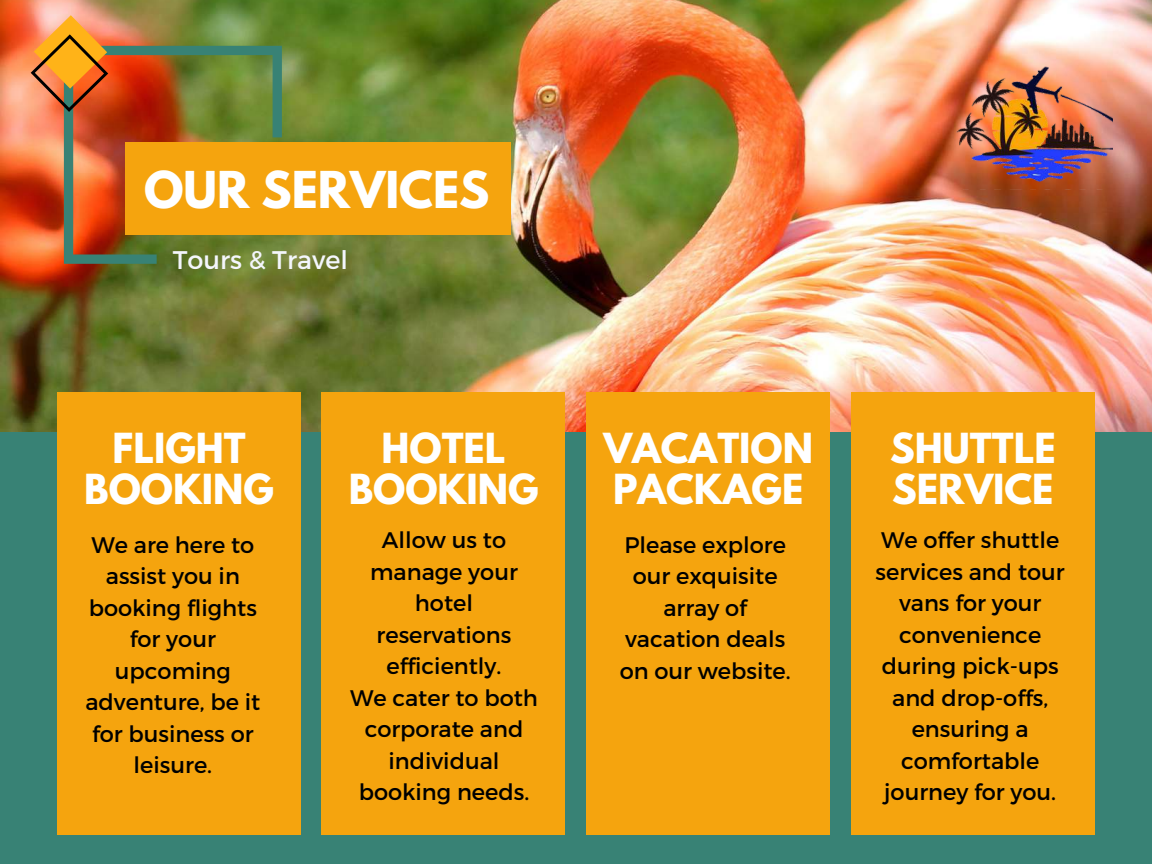
<style>
.page{position:relative;width:1152px;height:864px;background:#fff}
.page>*{position:absolute;margin:0;border:0;box-sizing:border-box;transform-origin:0 0}
.t1{font:700 45px "League Spartan";color:#fff}
.t2{font:700 36.75px "League Spartan";color:#fff}
.t3{font:25.5px "Montserrat";color:#f4f6fc}
.t4{font:22.5px/31.5px "Montserrat";color:#000;text-align:center}
</style>
<div class="page">
<img style="left:0;top:0;width:1152px;height:432px">
<div style="left:0;top:432px;width:1152px;height:432px;background:#388275"></div>
<img style="left:64px;top:46px;width:218px;height:218px">
<div style="left:126px;top:143px;width:385px;height:92px;background:#f5a40e"></div>
<svg style="left:31px;top:15px;width:77px;height:97px;background:#df873c"></svg>
<div style="left:57px;top:392px;width:244px;height:443px;background:#f5a40e"></div>
<div style="left:322px;top:392px;width:243px;height:443px;background:#f5a40e"></div>
<div style="left:587px;top:392px;width:243px;height:443px;background:#f5a40e"></div>
<div style="left:851px;top:392px;width:244px;height:443px;background:#f5a40e"></div>
<img style="left:942px;top:35px;width:170px;height:155px">
<h1 class="t1" style="left:144px;top:155px;width:347px">OUR SERVICES</h1>
<p class="t3" style="left:173px;top:244px;width:177px">Tours &amp; Travel</p>
<h2 class="t2" style="left:113px;top:419px;width:135px">FLIGHT</h2>
<h2 class="t2" style="left:382px;top:419px;width:126px">HOTEL</h2>
<h2 class="t2" style="left:603px;top:419px;width:211px">VACATION</h2>
<h2 class="t2" style="left:890px;top:419px;width:167px">SHUTTLE</h2>
<h2 class="t2" style="left:84px;top:460px;width:191px">BOOKING</h2>
<h2 class="t2" style="left:349px;top:460px;width:191px">BOOKING</h2>
<h2 class="t2" style="left:613px;top:460px;width:192px">PACKAGE</h2>
<h2 class="t2" style="left:892px;top:460px;width:163px">SERVICE</h2>
<p class="t4" style="left:85px;top:529px;width:176px">We are here to assist you in booking flights for your upcoming adventure, be it for business or leisure.</p>
<p class="t4" style="left:350px;top:525px;width:189px">Allow us to manage your hotel reservations efficiently.<br>We cater to both corporate and individual booking needs.</p>
<p class="t4" style="left:620px;top:529px;width:173px">Please explore our exquisite array of vacation deals on our website.</p>
<p class="t4" style="left:876px;top:525px;width:191px">We offer shuttle services and tour vans for your convenience during pick-ups and drop-offs, ensuring a comfortable journey for you.</p>
</div>
